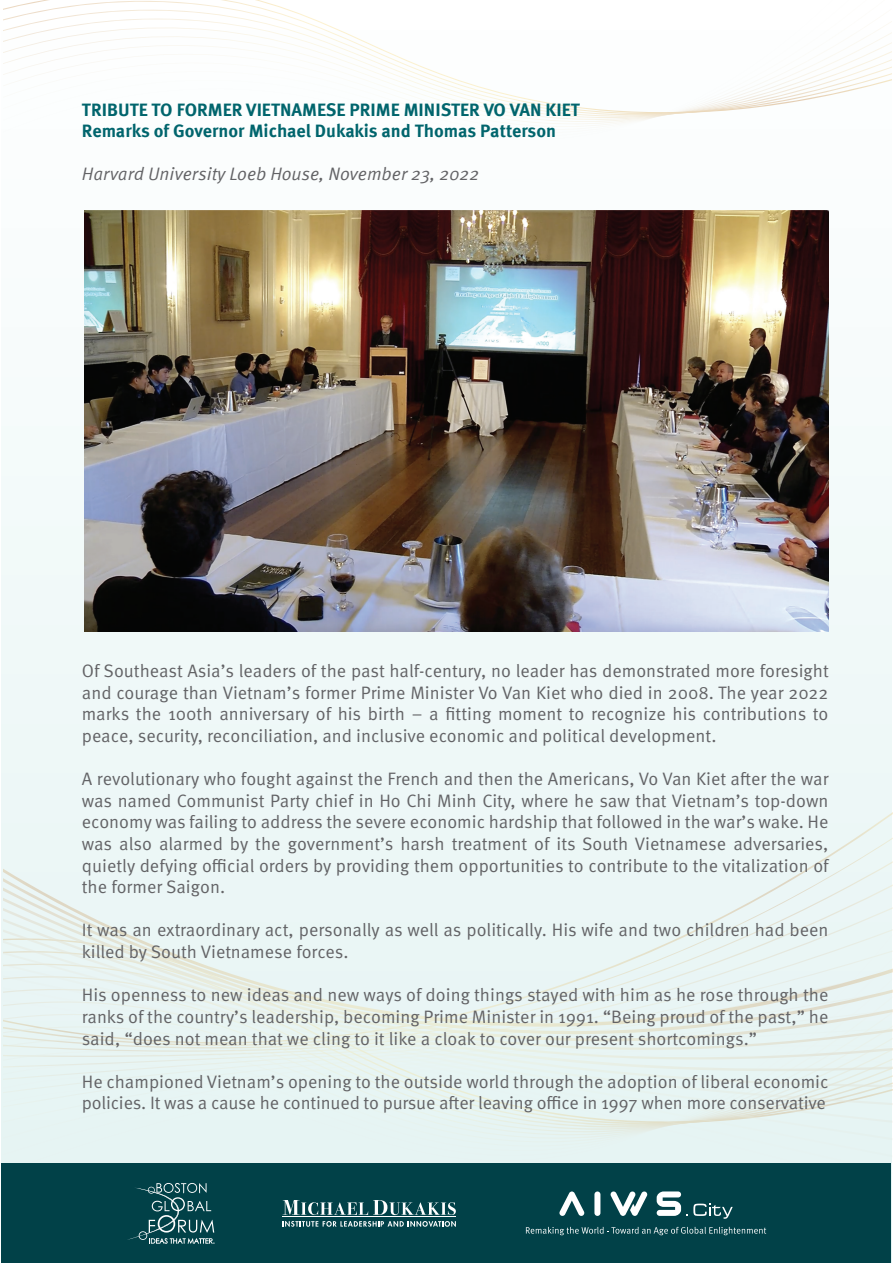
<style>
.page{position:relative;width:893px;height:1263px;background:#fff}
.page>*{position:absolute;margin:0;border:0;box-sizing:border-box;transform-origin:0 0}
.t1{font:18px/21.6px "Meta Pro Norm";color:#636366;text-align:justify}
.t2{font:700 18px/21.6px "Meta Pro";color:#01656d}
.t3{font:italic 18px "Meta Pro";color:#636366}
</style>
<div class="page">
<div style="left:2px;top:0;width:889px;height:1263px;background:#eff8f8"></div>
<div style="left:3px;top:152px;width:888px;height:7px;background:#fbfdfd"></div>
<div style="left:3px;top:146px;width:888px;height:6px;background:#fbfdfd"></div>
<div style="left:3px;top:139px;width:888px;height:7px;background:#fbfdfd"></div>
<div style="left:3px;top:132px;width:888px;height:7px;background:#fbfdfd"></div>
<div style="left:3px;top:126px;width:888px;height:6px;background:#fbfdfd"></div>
<svg style="left:3px;top:0;width:888px;height:126px"></svg>
<svg style="left:3px;top:911px;width:890px;height:26px"></svg>
<svg style="left:3px;top:937px;width:889px;height:25px"></svg>
<svg style="left:3px;top:962px;width:890px;height:25px"></svg>
<svg style="left:3px;top:987px;width:890px;height:202px"></svg>
<div style="left:2px;top:1164px;width:889px;height:99px;background:#014148"></div>
<svg style="left:283px;top:1200px;width:173px;height:15px"></svg>
<hr style="left:282px;top:1217px;width:174px;height:1px;background:#fff">
<svg style="left:283px;top:1221px;width:173px;height:6px"></svg>
<svg style="left:127px;top:1183px;width:88px;height:61px"></svg>
<svg style="left:559px;top:1191px;width:26px;height:25px"></svg>
<div style="left:594px;top:1191px;width:6px;height:25px;background:#fff;border-radius:3px"></div>
<svg style="left:693px;top:1203px;width:40px;height:16px"></svg>
<svg style="left:610px;top:1191px;width:38px;height:25px"></svg>
<svg style="left:657px;top:1191px;width:30px;height:25px"></svg>
<svg style="left:526px;top:1227px;width:240px;height:8px"></svg>
<img style="left:84px;top:211px;width:744px;height:420px">
<p class="t2" style="left:82px;top:97px;width:499px">TRIBUTE TO FORMER VIETNAMESE PRIME MINISTER VO VAN KIET<br>Remarks of Governor Michael Dukakis and Thomas Patterson</p>
<p class="t3" style="left:82px;top:161px;width:399px">Harvard University Loeb House, November 23, 2022</p>
<p class="t1" style="left:82px;top:659px;width:748px">Of Southeast Asia’s leaders of the past half-century, no leader has demonstrated more foresight and courage than Vietnam’s former Prime Minister Vo Van Kiet who died in 2008. The year 2022 marks the 100th anniversary of his birth – a fitting moment to recognize his contributions to peace, security, reconciliation, and inclusive economic and political development.</p>
<p class="t1" style="left:82px;top:767px;width:748px">A revolutionary who fought against the French and then the Americans, Vo Van Kiet after the war was named Communist Party chief in Ho Chi Minh City, where he saw that Vietnam’s top-down economy was failing to address the severe economic hardship that followed in the war’s wake. He was also alarmed by the government’s harsh treatment of its South Vietnamese adversaries, quietly defying official orders by providing them opportunities to contribute to the vitalization of the former Saigon.</p>
<p class="t1" style="left:82px;top:918px;width:748px">It was an extraordinary act, personally as well as politically. His wife and two children had been killed by South Vietnamese forces.</p>
<p class="t1" style="left:82px;top:983px;width:748px">His openness to new ideas and new ways of doing things stayed with him as he rose through the ranks of the country’s leadership, becoming Prime Minister in 1991. “Being proud of the past,” he said, “does not mean that we cling to it like a cloak to cover our present shortcomings.”</p>
<p class="t1" style="left:82px;top:1069px;width:748px">He championed Vietnam’s opening to the outside world through the adoption of liberal economic policies. It was a cause he continued to pursue after leaving office in 1997 when more conservative</p>
</div>
